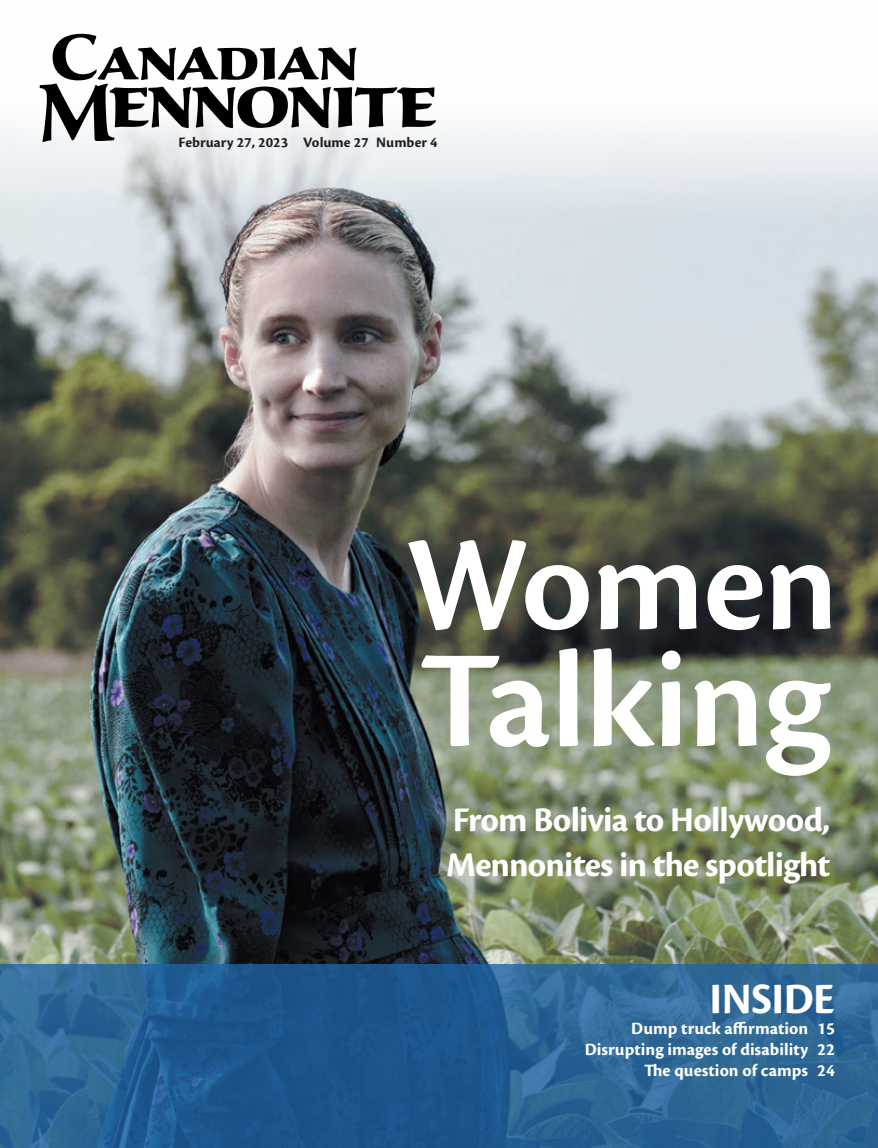
<style>
.page{position:relative;width:878px;height:1148px;background:#fff}
.page>*{position:absolute;margin:0;border:0;box-sizing:border-box;transform-origin:0 0}
.t1{font:700 45px "Cronos Pro";letter-spacing:-.01em;color:#fff}
.t2{font:700 36px/45px "Cronos Pro";letter-spacing:-.025em;color:#fff}
.t3{font:700 18px/21px "Cronos Pro";letter-spacing:.005em;color:#fff;text-align:right}
.t4{font:700 15px "Cronos Pro";color:#231f20}
</style>
<div class="page">
<img style="left:0;top:85px;width:878px;height:879px">
<svg style="left:40px;top:34px;width:396px;height:108px"></svg>
<svg style="left:0;top:964px;width:878px;height:184px;background:#276093"></svg>
<svg style="left:421px;top:648px;width:409px;height:128px"></svg>
<svg style="left:408px;top:540px;width:422px;height:90px"></svg>
<p class="t4" style="left:179px;top:134px;width:260px">February 27, 2023 Volume 27 Number 4</p>
<h2 class="t2" style="left:446px;top:797px;width:386px">From Bolivia to Hollywood,<br>Mennonites in the spotlight</h2>
<h1 class="t1" style="left:709px;top:972px;width:127px">INSIDE</h1>
<p class="t3" style="left:584px;top:1017px;width:252px">Dump truck affirmation 15<br>Disrupting images of disability 22<br>The question of camps 24</p>
</div>
